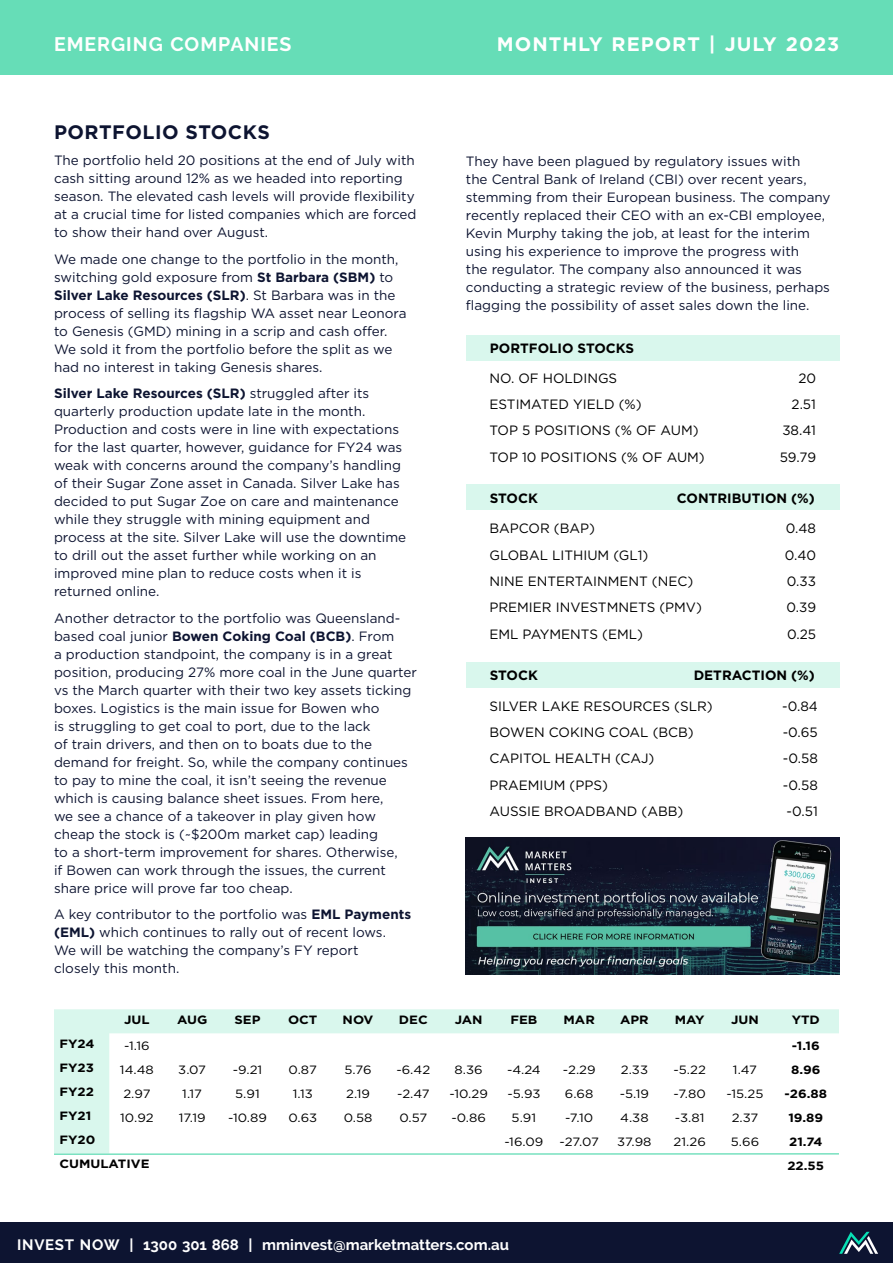
<style>
.page{position:relative;width:893px;height:1263px;background:#fff}
.page>*{position:absolute;margin:0;border:0;box-sizing:border-box;transform-origin:0 0}
.t1{font:700 19.5px "Gotham";letter-spacing:.05em;color:#fff}
.t2{font:700 19.5px "Raleway";letter-spacing:.05em;color:#fff}
.t3{font:700 19.5px "Gotham";letter-spacing:.025em;color:#0d1431}
.t4{font:700 15px "Raleway";color:#fff}
.t5{font:13.5px/18px "Gotham";color:#0d1431}
.t6{font:13.5px "Gotham";color:#000}
.t7{font:700 13.5px "Gotham";color:#000}
.t8{font:12px "Gotham";color:#000;scale:1.1 1}
.t9{font:700 12px "Gotham";color:#000;scale:1.1 1}
.s1{font-weight:700}
</style>
<div class="page">
<div style="left:0;top:0;width:893px;height:74px;background:#66ddb7"></div>
<div style="left:0;top:1222px;width:893px;height:41px;background:#0d1431"></div>
<svg style="left:839px;top:1232px;width:39px;height:22px"></svg>
<div style="left:466px;top:335px;width:374px;height:25px;background:#d9f7ed"></div>
<div style="left:466px;top:484px;width:374px;height:26px;background:#d9f7ed"></div>
<div style="left:466px;top:662px;width:374px;height:25px;background:#d9f7ed"></div>
<svg style="left:54px;top:1009px;width:785px;height:144px"></svg>
<hr style="left:54px;top:1153px;width:785px;height:2px;background:#66ddb7">
<img style="left:466px;top:837px;width:374px;height:137px">
<h1 class="t2" style="left:54px;top:33px;width:239px">EMERGING COMPANIES</h1>
<h1 class="t1" style="left:497px;top:31px;width:344px">MONTHLY REPORT | JULY 2023</h1>
<h1 class="t3" style="left:54px;top:119px;width:217px">PORTFOLIO STOCKS</h1>
<p class="t5" style="left:54px;top:151px;width:364px">The portfolio held 20 positions at the end of July with cash sitting around 12% as we headed into reporting season. The elevated cash levels will provide flexibility at a crucial time for listed companies which are forced to show their hand over August.</p>
<p class="t5" style="left:54px;top:250px;width:354px">We made one change to the portfolio in the month, switching gold exposure from <span class="s1">St Barbara (SBM)</span> to <span class="s1">Silver Lake Resources (SLR)</span>. St Barbara was in the process of selling its flagship WA asset near Leonora to Genesis (GMD) mining in a scrip and cash offer.<br>We sold it from the portfolio before the split as we had no interest in taking Genesis shares.</p>
<p class="t5" style="left:54px;top:384px;width:354px"><span class="s1">Silver Lake Resources (SLR)</span> struggled after its quarterly production update late in the month.<br>Production and costs were in line with expectations for the last quarter, however, guidance for FY24 was weak with concerns around the company’s handling of their Sugar Zone asset in Canada. Silver Lake has decided to put Sugar Zoe on care and maintenance while they struggle with mining equipment and process at the site. Silver Lake will use the downtime to drill out the asset further while working on an improved mine plan to reduce costs when it is returned online.</p>
<p class="t5" style="left:54px;top:609px;width:364px">Another detractor to the portfolio was Queensland&shy;based coal junior <span class="s1">Bowen Coking Coal (BCB)</span>. From<br>a production standpoint, the company is in a great position, producing 27% more coal in the June quarter vs the March quarter with their two key assets ticking boxes. Logistics is the main issue for Bowen who<br>is struggling to get coal to port, due to the lack<br>of train drivers, and then on to boats due to the demand for freight. So, while the company continues to pay to mine the coal, it isn’t seeing the revenue which is causing balance sheet issues. From here,<br>we see a chance of a takeover in play given how cheap the stock is (~$200m market cap) leading<br>to a short-term improvement for shares. Otherwise,<br>if Bowen can work through the issues, the current share price will prove far too cheap.</p>
<p class="t5" style="left:54px;top:905px;width:359px">A key contributor to the portfolio was <span class="s1">EML Payments (EML)</span> which continues to rally out of recent lows.<br>We will be watching the company’s FY report<br>closely this month.</p>
<p class="t5" style="left:466px;top:152px;width:366px">They have been plagued by regulatory issues with<br>the Central Bank of Ireland (CBI) over recent years, stemming from their European business. The company recently replaced their CEO with an ex-CBI employee, Kevin Murphy taking the job, at least for the interim using his experience to improve the progress with<br>the regulator. The company also announced it was conducting a strategic review of the business, perhaps flagging the possibility of asset sales down the line.</p>
<p class="t7" style="left:490px;top:339px;width:146px">PORTFOLIO STOCKS</p>
<p class="t6" style="left:489px;top:370px;width:129px">NO. OF HOLDINGS</p>
<p class="t6" style="left:798px;top:370px;width:19px">20</p>
<p class="t6" style="left:489px;top:396px;width:154px">ESTIMATED YIELD (%)</p>
<p class="t6" style="left:792px;top:396px;width:26px">2.51</p>
<p class="t6" style="left:489px;top:422px;width:211px">TOP 5 POSITIONS (% OF AUM)</p>
<p class="t6" style="left:782px;top:422px;width:35px">38.41</p>
<p class="t6" style="left:489px;top:448px;width:217px">TOP 10 POSITIONS (% OF AUM)</p>
<p class="t6" style="left:780px;top:448px;width:38px">59.79</p>
<p class="t7" style="left:490px;top:489px;width:50px">STOCK</p>
<p class="t7" style="left:677px;top:489px;width:139px">CONTRIBUTION (%)</p>
<p class="t6" style="left:489px;top:520px;width:107px">BAPCOR (BAP)</p>
<p class="t6" style="left:786px;top:520px;width:32px">0.48</p>
<p class="t6" style="left:489px;top:546px;width:161px">GLOBAL LITHIUM (GL1)</p>
<p class="t6" style="left:785px;top:546px;width:33px">0.40</p>
<p class="t6" style="left:489px;top:572px;width:205px">NINE ENTERTAINMENT (NEC)</p>
<p class="t6" style="left:787px;top:572px;width:31px">0.33</p>
<p class="t6" style="left:489px;top:599px;width:214px">PREMIER INVESTMNETS (PMV)</p>
<p class="t6" style="left:786px;top:599px;width:31px">0.39</p>
<p class="t6" style="left:489px;top:625px;width:155px">EML PAYMENTS (EML)</p>
<p class="t6" style="left:787px;top:625px;width:31px">0.25</p>
<p class="t7" style="left:490px;top:666px;width:50px">STOCK</p>
<p class="t7" style="left:694px;top:666px;width:123px">DETRACTION (%)</p>
<p class="t6" style="left:489px;top:697px;width:225px">SILVER LAKE RESOURCES (SLR)</p>
<p class="t6" style="left:782px;top:697px;width:37px">-0.84</p>
<p class="t6" style="left:489px;top:723px;width:206px">BOWEN COKING COAL (BCB)</p>
<p class="t6" style="left:783px;top:723px;width:37px">-0.65</p>
<p class="t6" style="left:489px;top:750px;width:166px">CAPITOL HEALTH (CAJ)</p>
<p class="t6" style="left:783px;top:750px;width:36px">-0.58</p>
<p class="t6" style="left:489px;top:776px;width:120px">PRAEMIUM (PPS)</p>
<p class="t6" style="left:783px;top:776px;width:36px">-0.58</p>
<p class="t6" style="left:489px;top:802px;width:195px">AUSSIE BROADBAND (ABB)</p>
<p class="t6" style="left:787px;top:802px;width:33px">-0.51</p>
<p class="t9" style="left:124px;top:1012px;width:25px">JUL</p>
<p class="t9" style="left:177px;top:1012px;width:29px">AUG</p>
<p class="t9" style="left:234px;top:1012px;width:25px">SEP</p>
<p class="t9" style="left:288px;top:1012px;width:28px">OCT</p>
<p class="t9" style="left:343px;top:1012px;width:30px">NOV</p>
<p class="t9" style="left:399px;top:1012px;width:28px">DEC</p>
<p class="t9" style="left:455px;top:1012px;width:27px">JAN</p>
<p class="t9" style="left:510px;top:1012px;width:26px">FEB</p>
<p class="t9" style="left:563px;top:1012px;width:30px">MAR</p>
<p class="t9" style="left:620px;top:1012px;width:28px">APR</p>
<p class="t9" style="left:675px;top:1012px;width:29px">MAY</p>
<p class="t9" style="left:731px;top:1012px;width:27px">JUN</p>
<p class="t9" style="left:792px;top:1012px;width:27px">YTD</p>
<p class="t9" style="left:59px;top:1036px;width:33px">FY24</p>
<p class="t8" style="left:124px;top:1038px;width:25px">-1.16</p>
<p class="t9" style="left:792px;top:1038px;width:27px">-1.16</p>
<p class="t9" style="left:59px;top:1060px;width:33px">FY23</p>
<p class="t8" style="left:120px;top:1062px;width:32px">14.48</p>
<p class="t8" style="left:178px;top:1062px;width:27px">3.07</p>
<p class="t8" style="left:233px;top:1062px;width:28px">-9.21</p>
<p class="t8" style="left:289px;top:1062px;width:27px">0.87</p>
<p class="t8" style="left:344px;top:1062px;width:26px">5.76</p>
<p class="t8" style="left:396px;top:1062px;width:32px">-6.42</p>
<p class="t8" style="left:455px;top:1062px;width:27px">8.36</p>
<p class="t8" style="left:507px;top:1062px;width:32px">-4.24</p>
<p class="t8" style="left:563px;top:1062px;width:31px">-2.29</p>
<p class="t8" style="left:621px;top:1062px;width:26px">2.33</p>
<p class="t8" style="left:673px;top:1062px;width:31px">-5.22</p>
<p class="t8" style="left:733px;top:1062px;width:23px">1.47</p>
<p class="t9" style="left:791px;top:1062px;width:28px">8.96</p>
<p class="t9" style="left:59px;top:1084px;width:33px">FY22</p>
<p class="t8" style="left:123px;top:1086px;width:26px">2.97</p>
<p class="t8" style="left:182px;top:1086px;width:20px">1.17</p>
<p class="t8" style="left:235px;top:1086px;width:24px">5.91</p>
<p class="t8" style="left:293px;top:1086px;width:20px">1.13</p>
<p class="t8" style="left:346px;top:1086px;width:23px">2.19</p>
<p class="t8" style="left:397px;top:1086px;width:31px">-2.47</p>
<p class="t8" style="left:449px;top:1086px;width:36px">-10.29</p>
<p class="t8" style="left:507px;top:1086px;width:32px">-5.93</p>
<p class="t8" style="left:565px;top:1086px;width:27px">6.68</p>
<p class="t8" style="left:620px;top:1086px;width:28px">-5.19</p>
<p class="t8" style="left:674px;top:1086px;width:31px">-7.80</p>
<p class="t8" style="left:727px;top:1086px;width:35px">-15.25</p>
<p class="t9" style="left:784px;top:1086px;width:40px">-26.88</p>
<p class="t9" style="left:59px;top:1108px;width:30px">FY21</p>
<p class="t8" style="left:120px;top:1110px;width:32px">10.92</p>
<p class="t8" style="left:179px;top:1110px;width:26px">17.19</p>
<p class="t8" style="left:228px;top:1110px;width:37px">-10.89</p>
<p class="t8" style="left:288px;top:1110px;width:28px">0.63</p>
<p class="t8" style="left:344px;top:1110px;width:28px">0.58</p>
<p class="t8" style="left:399px;top:1110px;width:27px">0.57</p>
<p class="t8" style="left:451px;top:1110px;width:33px">-0.86</p>
<p class="t8" style="left:512px;top:1110px;width:24px">5.91</p>
<p class="t8" style="left:565px;top:1110px;width:27px">-7.10</p>
<p class="t8" style="left:620px;top:1110px;width:27px">4.38</p>
<p class="t8" style="left:675px;top:1110px;width:28px">-3.81</p>
<p class="t8" style="left:732px;top:1110px;width:26px">2.37</p>
<p class="t9" style="left:788px;top:1110px;width:33px">19.89</p>
<p class="t9" style="left:59px;top:1132px;width:34px">FY20</p>
<p class="t8" style="left:504px;top:1134px;width:37px">-16.09</p>
<p class="t8" style="left:559px;top:1134px;width:37px">-27.07</p>
<p class="t8" style="left:617px;top:1134px;width:33px">37.98</p>
<p class="t8" style="left:674px;top:1134px;width:31px">21.26</p>
<p class="t8" style="left:731px;top:1134px;width:27px">5.66</p>
<p class="t9" style="left:789px;top:1134px;width:32px">21.74</p>
<p class="t9" style="left:59px;top:1156px;width:83px">CUMULATIVE</p>
<p class="t9" style="left:787px;top:1158px;width:35px">22.55</p>
<p class="t4" style="left:17px;top:1236px;width:493px">INVEST NOW | 1300 301 868 | mminvest@marketmatters.com.au</p>
</div>
